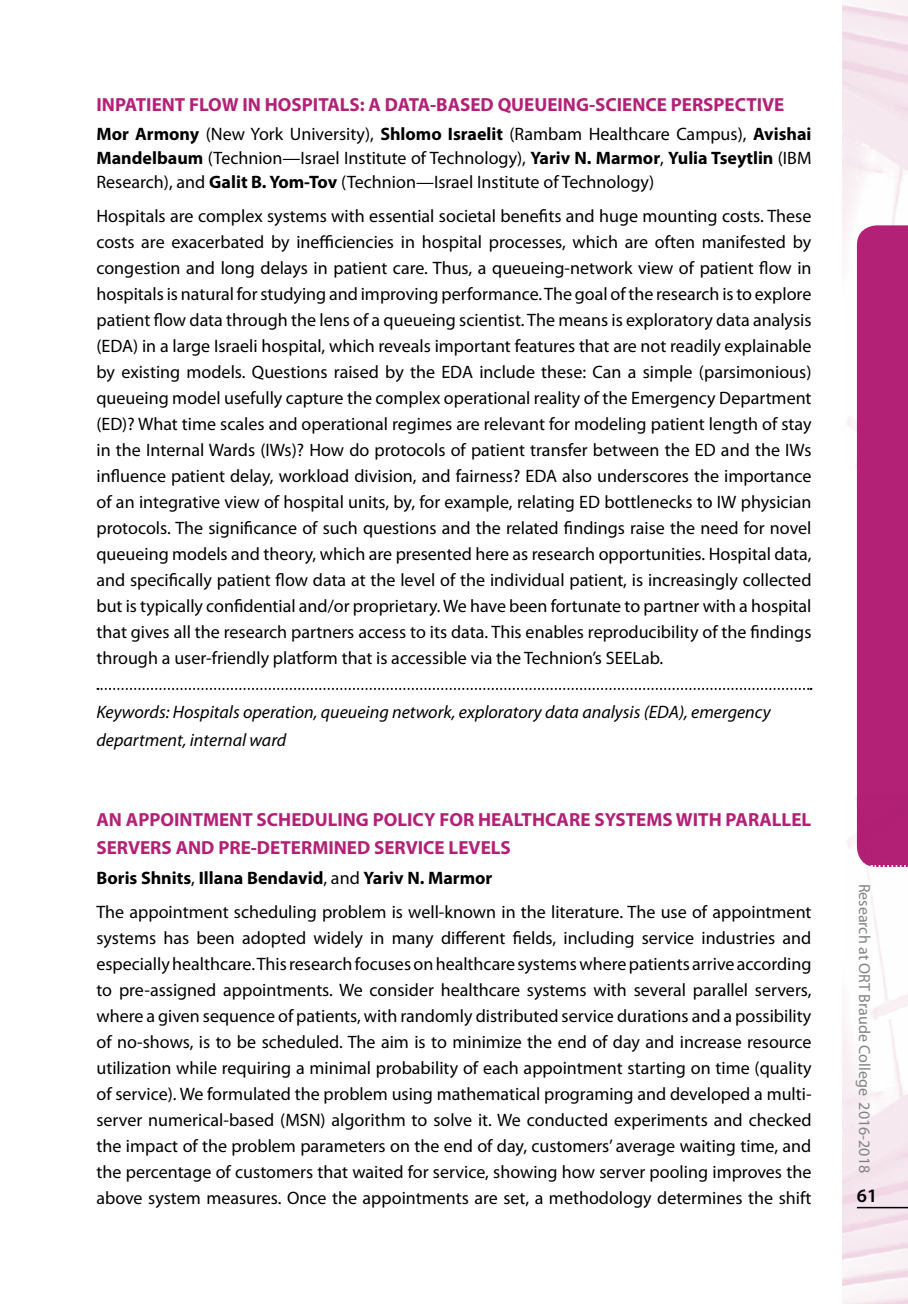
<style>
.page{position:relative;width:908px;height:1304px;background:#fff}
.page>*{position:absolute;margin:0;border:0;box-sizing:border-box;transform-origin:0 0}
.t1{font:700 19px/28px "Myriad Pro";color:#b32177}
.t2{font:600 19px "Myriad Pro";color:#000}
.t3{font:18px/26px "Myriad Pro";color:#000;text-align:justify}
.t4{font:italic 18px/28px "Myriad Pro";color:#000}
.t5{font:16px "Myriad Pro";color:#808285}
.s1{font-weight:700}
</style>
<div class="page">
<img style="left:842px;top:837px;width:65px;height:467px">
<svg style="left:856px;top:225px;width:52px;height:642px;background:#b83181"></svg>
<svg style="left:97px;top:688px;width:714px;height:2px"></svg>
<p class="t1" style="left:96px;top:90px;width:689px">INPATIENT FLOW IN HOSPITALS: A DATA-BASED QUEUEING-SCIENCE PERSPECTIVE</p>
<p class="t3" style="left:96px;top:122px;width:716px;line-height:24px"><span class="s1">Mor Armony</span> (New York University), <span class="s1">Shlomo Israelit</span> (Rambam Healthcare Campus), <span class="s1">Avishai Mandelbaum</span> (Technion—Israel Institute of Technology), <span class="s1">Yariv N. Marmor</span>, <span class="s1">Yulia Tseytlin</span> (IBM Research), and <span class="s1">Galit B. Yom-Tov</span> (Technion—Israel Institute of Technology)</p>
<p class="t3" style="left:96px;top:203px;width:716px">Hospitals are complex systems with essential societal benefits and huge mounting costs. These costs are exacerbated by inefficiencies in hospital processes, which are often manifested by congestion and long delays in patient care. Thus, a queueing-network view of patient flow in hospitals is natural for studying and improving performance. The goal of the research is to explore patient flow data through the lens of a queueing scientist. The means is exploratory data analysis (EDA) in a large Israeli hospital, which reveals important features that are not readily explainable by existing models. Questions raised by the EDA include these: Can a simple (parsimonious) queueing model usefully capture the complex operational reality of the Emergency Department (ED)? What time scales and operational regimes are relevant for modeling patient length of stay in the Internal Wards (IWs)? How do protocols of patient transfer between the ED and the IWs influence patient delay, workload division, and fairness? EDA also underscores the importance of an integrative view of hospital units, by, for example, relating ED bottlenecks to IW physician protocols. The significance of such questions and the related findings raise the need for novel queueing models and theory, which are presented here as research opportunities. Hospital data, and specifically patient flow data at the level of the individual patient, is increasingly collected but is typically confidential and/or proprietary. We have been fortunate to partner with a hospital that gives all the research partners access to its data. This enables reproducibility of the findings through a user-friendly platform that is accessible via the Technion’s SEELab.</p>
<p class="t4" style="left:96px;top:698px;width:675px">Keywords: Hospitals operation, queueing network, exploratory data analysis (EDA), emergency department, internal ward</p>
<p class="t1" style="left:96px;top:805px;width:716px">AN APPOINTMENT SCHEDULING POLICY FOR HEALTHCARE SYSTEMS WITH PARALLEL<br>SERVERS AND PRE-DETERMINED SERVICE LEVELS</p>
<p class="t3" style="left:96px;top:860px;width:716px;line-height:34.2px"><span class="s1">Boris Shnits</span>, <span class="s1">Illana Bendavid</span>, and <span class="s1">Yariv N. Marmor<br></span>The appointment scheduling problem is well-known in the literature. The use of appointment</p>
<p class="t3" style="left:96px;top:925px;width:716px">systems has been adopted widely in many different fields, including service industries and especially healthcare. This research focuses on healthcare systems where patients arrive according to pre-assigned appointments. We consider healthcare systems with several parallel servers, where a given sequence of patients, with randomly distributed service durations and a possibility of no-shows, is to be scheduled. The aim is to minimize the end of day and increase resource utilization while requiring a minimal probability of each appointment starting on time (quality of service). We formulated the problem using mathematical programing and developed a multi&shy;server numerical-based (MSN) algorithm to solve it. We conducted experiments and checked the impact of the problem parameters on the end of day, customers’ average waiting time, and the percentage of customers that waited for service, showing how server pooling improves the above system measures. Once the appointments are set, a methodology determines the shift</p>
<p class="t5" style="left:874px;top:884px;width:291px;rotate:90deg">Research at ORT Braude College 2016-2018</p>
<p class="t2" style="left:856px;top:1183px;width:22px">61</p>
</div>
